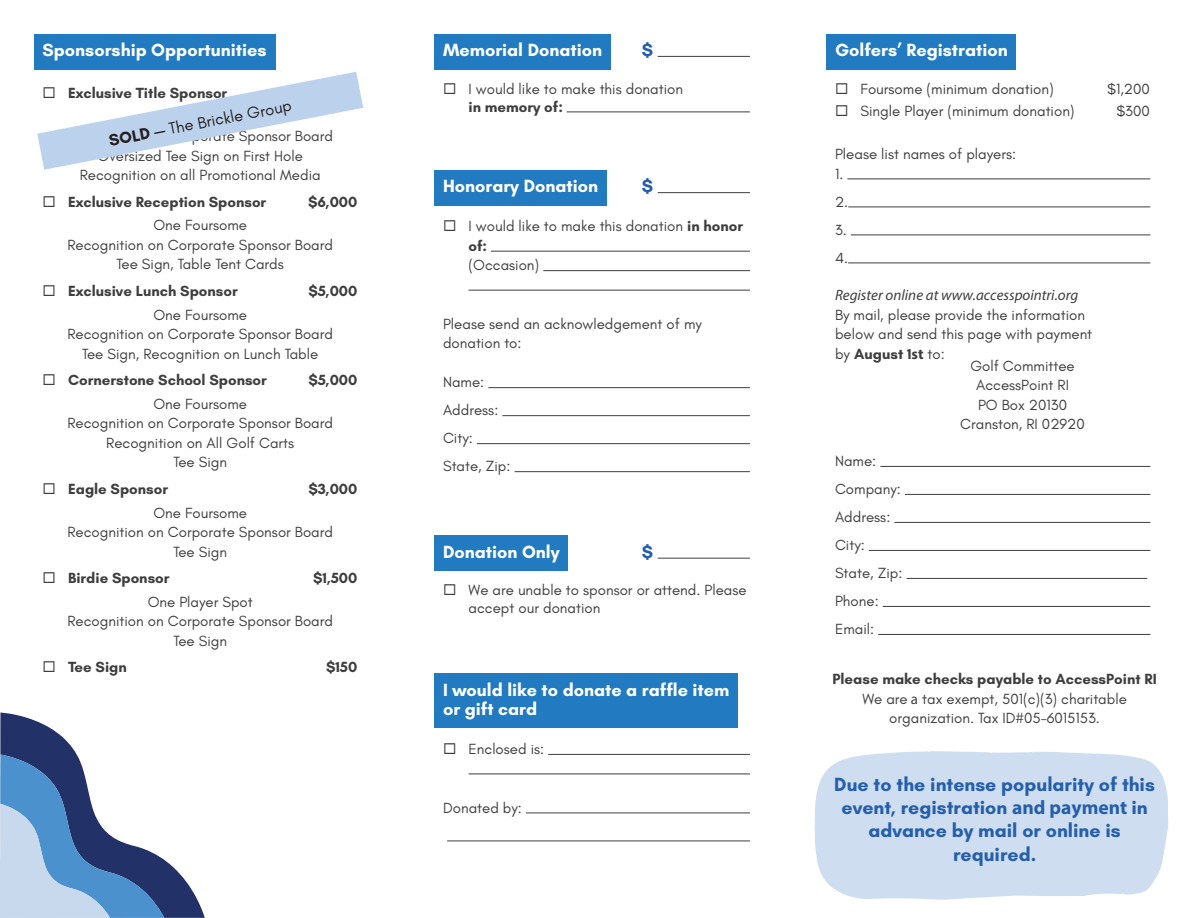
<style>
.page{position:relative;width:1193px;height:918px;background:#fff}
.page>*{position:absolute;margin:0;border:0;box-sizing:border-box;transform-origin:0 0}
.Body{font:700 19.5px/23.4px "Glacial Indifference";color:#245eac;text-align:center}
.Checklist_Headers{font:700 18px/19.5px "Glacial Indifference";color:#fff}
.Donation_box{font:700 18px "Glacial Indifference";color:#245eac}
.Body_header{font:16.5px "Glacial Indifference";color:#231f20}
.Body-2{font:15px/19.5px "Glacial Indifference";color:#3e3e3f}
.Checklist_body{font:15px "Glacial Indifference";color:#3e3e3f}
.t1{font:700 15px "Glacial Indifference";color:#3e3e3f}
.s1{font-weight:700}
.s2{font-family:"Myriad Pro";font-style:italic}
.s3{font-family:"Myriad Pro";font-weight:700}
.s4{font-family:"Myriad Pro"}
</style>
<div class="page">
<div style="left:34px;top:34px;width:241px;height:35px;background:#227bc0"></div>
<div style="left:434px;top:34px;width:176px;height:35px;background:#227bc0"></div>
<hr style="left:566px;top:112px;width:183px;height:1px;background:#3e3e3f">
<div style="left:434px;top:170px;width:172px;height:35px;background:#227bc0"></div>
<hr style="left:491px;top:251px;width:258px;height:1px;background:#3e3e3f">
<hr style="left:543px;top:270px;width:206px;height:1px;background:#3e3e3f">
<hr style="left:468px;top:290px;width:281px;height:1px;background:#3e3e3f">
<hr style="left:488px;top:387px;width:261px;height:1px;background:#3e3e3f">
<hr style="left:502px;top:415px;width:247px;height:1px;background:#3e3e3f">
<hr style="left:476px;top:443px;width:273px;height:1px;background:#3e3e3f">
<hr style="left:514px;top:471px;width:235px;height:1px;background:#3e3e3f">
<div style="left:434px;top:536px;width:134px;height:35px;background:#227bc0"></div>
<div style="left:434px;top:674px;width:303px;height:54px;background:#227bc0"></div>
<hr style="left:548px;top:754px;width:201px;height:1px;background:#3e3e3f">
<hr style="left:468px;top:774px;width:281px;height:1px;background:#3e3e3f">
<hr style="left:526px;top:813px;width:223px;height:1px;background:#3e3e3f">
<hr style="left:447px;top:841px;width:302px;height:1px;background:#3e3e3f">
<hr style="left:657px;top:56px;width:92px;height:1px;background:#3e3e3f">
<hr style="left:657px;top:192px;width:92px;height:1px;background:#3e3e3f">
<hr style="left:657px;top:558px;width:92px;height:1px;background:#3e3e3f">
<div style="left:826px;top:34px;width:190px;height:35px;background:#227bc0"></div>
<hr style="left:847px;top:179px;width:303px;height:1px;background:#3e3e3f">
<hr style="left:848px;top:207px;width:302px;height:1px;background:#3e3e3f">
<hr style="left:850px;top:235px;width:300px;height:1px;background:#3e3e3f">
<hr style="left:848px;top:263px;width:302px;height:1px;background:#3e3e3f">
<hr style="left:880px;top:466px;width:270px;height:1px;background:#3e3e3f">
<hr style="left:904px;top:494px;width:246px;height:1px;background:#3e3e3f">
<hr style="left:894px;top:522px;width:256px;height:1px;background:#3e3e3f">
<hr style="left:868px;top:550px;width:282px;height:1px;background:#3e3e3f">
<hr style="left:906px;top:578px;width:240px;height:1px;background:#3e3e3f">
<hr style="left:882px;top:606px;width:268px;height:1px;background:#3e3e3f">
<hr style="left:878px;top:634px;width:272px;height:1px;background:#3e3e3f">
<svg style="left:814px;top:751px;width:354px;height:149px;background:#d1e0f1"></svg>
<svg style="left:0;top:713px;width:205px;height:205px"></svg>
<svg style="left:37px;top:72px;width:326px;height:98px"></svg>
<p class="Checklist_Headers" style="left:43px;top:40px;width:226px">Sponsorship Opportunities</p>
<p class="t1" style="left:68px;top:83px;width:161px">Exclusive Title Sponsor</p>
<p class="Checklist_body" style="left:153px;top:108px;width:95px">One Foursome</p>
<p class="Checklist_body" style="left:67px;top:128px;width:267px">Recognition on Corporate Sponsor Board</p>
<p class="Checklist_body" style="left:98px;top:147px;width:207px">Oversized Tee Sign on First Hole</p>
<p class="Checklist_body" style="left:80px;top:167px;width:242px">Recognition on all Promotional Media</p>
<p class="t1" style="left:68px;top:192px;width:200px">Exclusive Reception Sponsor</p>
<p class="t1" style="left:308px;top:192px;width:51px">$6,000</p>
<p class="Checklist_body" style="left:153px;top:217px;width:95px">One Foursome</p>
<p class="Checklist_body" style="left:67px;top:236px;width:267px">Recognition on Corporate Sponsor Board</p>
<p class="Checklist_body" style="left:117px;top:256px;width:169px">Tee Sign, Table Tent Cards</p>
<p class="t1" style="left:68px;top:281px;width:171px">Exclusive Lunch Sponsor</p>
<p class="t1" style="left:308px;top:281px;width:51px">$5,000</p>
<p class="Checklist_body" style="left:153px;top:306px;width:95px">One Foursome</p>
<p class="Checklist_body" style="left:67px;top:326px;width:267px">Recognition on Corporate Sponsor Board</p>
<p class="Checklist_body" style="left:82px;top:345px;width:237px">Tee Sign, Recognition on Lunch Table</p>
<p class="t1" style="left:68px;top:371px;width:200px">Cornerstone School Sponsor</p>
<p class="t1" style="left:308px;top:371px;width:51px">$5,000</p>
<p class="Checklist_body" style="left:153px;top:395px;width:95px">One Foursome</p>
<p class="Checklist_body" style="left:67px;top:415px;width:267px">Recognition on Corporate Sponsor Board</p>
<p class="Checklist_body" style="left:106px;top:434px;width:189px">Recognition on All Golf Carts</p>
<p class="Checklist_body" style="left:173px;top:454px;width:55px">Tee Sign</p>
<p class="t1" style="left:68px;top:479px;width:102px">Eagle Sponsor</p>
<p class="t1" style="left:308px;top:479px;width:50px">$3,000</p>
<p class="Checklist_body" style="left:153px;top:504px;width:95px">One Foursome</p>
<p class="Checklist_body" style="left:67px;top:524px;width:267px">Recognition on Corporate Sponsor Board</p>
<p class="Checklist_body" style="left:173px;top:543px;width:55px">Tee Sign</p>
<p class="t1" style="left:68px;top:569px;width:103px">Birdie Sponsor</p>
<p class="t1" style="left:313px;top:569px;width:46px">$1,500</p>
<p class="Checklist_body" style="left:148px;top:593px;width:107px">One Player Spot</p>
<p class="Checklist_body" style="left:67px;top:613px;width:267px">Recognition on Corporate Sponsor Board</p>
<p class="Checklist_body" style="left:173px;top:632px;width:55px">Tee Sign</p>
<p class="t1" style="left:68px;top:658px;width:60px">Tee Sign</p>
<p class="t1" style="left:326px;top:658px;width:33px">$150</p>
<p class="Body_header" style="left:107px;top:132px;width:187px;rotate:-11deg"><span class="s1">SOLD —</span> The Brickle Group</p>
<p class="Donation_box" style="left:641px;top:39px;width:13px">$</p>
<p class="Checklist_Headers" style="left:443px;top:40px;width:161px">Memorial Donation</p>
<p class="Body-2" style="left:468px;top:80px;width:216px;line-height:18px">I would like to make this donation <span class="s1">in memory of:</span></p>
<p class="Donation_box" style="left:641px;top:175px;width:13px">$</p>
<p class="Checklist_Headers" style="left:443px;top:176px;width:157px">Honorary Donation</p>
<p class="Body-2" style="left:468px;top:217px;width:276px">I would like to make this donation <span class="s1">in honor of:<br></span>(Occasion)</p>
<p class="Body-2" style="left:443px;top:314px;width:260px">Please send an acknowledgement of my donation to:</p>
<p class="Checklist_body" style="left:443px;top:374px;width:43px">Name:</p>
<p class="Checklist_body" style="left:443px;top:402px;width:57px">Address:</p>
<p class="Checklist_body" style="left:443px;top:430px;width:31px">City:</p>
<p class="Checklist_body" style="left:443px;top:458px;width:69px">State, Zip:</p>
<p class="Donation_box" style="left:641px;top:541px;width:13px">$</p>
<p class="Checklist_Headers" style="left:443px;top:542px;width:118px">Donation Only</p>
<p class="Body-2" style="left:468px;top:581px;width:279px;line-height:18px">We are unable to sponsor or attend. Please accept our donation</p>
<p class="Checklist_Headers" style="left:443px;top:679px;width:288px">I would like to donate a raffle item or gift card</p>
<p class="Body-2" style="left:468px;top:739px;width:77px">Enclosed is:</p>
<p class="Checklist_body" style="left:443px;top:799px;width:80px">Donated by:</p>
<p class="Checklist_Headers" style="left:834px;top:40px;width:174px">Golfers’ Registration</p>
<p class="Body-2" style="left:860px;top:79px;width:194px">Foursome (minimum donation)</p>
<p class="Body-2" style="left:1106px;top:79px;width:44px">$1,200</p>
<p class="Body-2" style="left:860px;top:101px;width:215px">Single Player (minimum donation)</p>
<p class="Body-2" style="left:1116px;top:101px;width:35px">$300</p>
<p class="Body-2" style="left:834px;top:144px;width:182px">Please list names of players:<br>1.</p>
<p class="Body-2" style="left:834px;top:188px;width:15px;line-height:28px;text-align:justify">2.<br>3.<br>4.</p>
<p class="Body-2" style="left:834px;top:285px;width:259px"><span class="s2">Register online at www.accesspointri.org </span>By mail, please provide the information below and send this page with payment by <span class="s1">August 1</span><span class="s3">st</span> to:</p>
<p class="Body-2" style="left:970px;top:356px;width:106px">Golf Committee</p>
<p class="Body-2" style="left:975px;top:375px;width:94px">AccessPoint RI</p>
<p class="Body-2" style="left:977px;top:395px;width:91px">PO Box 20130</p>
<p class="Body-2" style="left:960px;top:414px;width:126px">Cranston, RI 02920</p>
<p class="Checklist_body" style="left:835px;top:453px;width:43px">Name:</p>
<p class="Checklist_body" style="left:834px;top:481px;width:67px">Company:</p>
<p class="Checklist_body" style="left:834px;top:509px;width:57px">Address:</p>
<p class="Checklist_body" style="left:834px;top:537px;width:31px">City:</p>
<p class="Checklist_body" style="left:834px;top:565px;width:69px">State, Zip:</p>
<p class="Checklist_body" style="left:834px;top:593px;width:45px">Phone:</p>
<p class="Checklist_body" style="left:834px;top:621px;width:41px">Email:</p>
<p class="Body-2" style="left:832px;top:670px;width:326px;text-align:center"><span class="s1">Please make checks payable to AccessPoint RI<br></span>We are <span class="s4">a</span> tax exempt, 501(c)(3) charitable organization. Tax ID#05-6015153.</p>
<p class="Body" style="left:834px;top:772px;width:322px">Due to the intense popularity of this event, registration <span class="s4">and payment</span> in advance by mail or online is required.</p>
</div>
